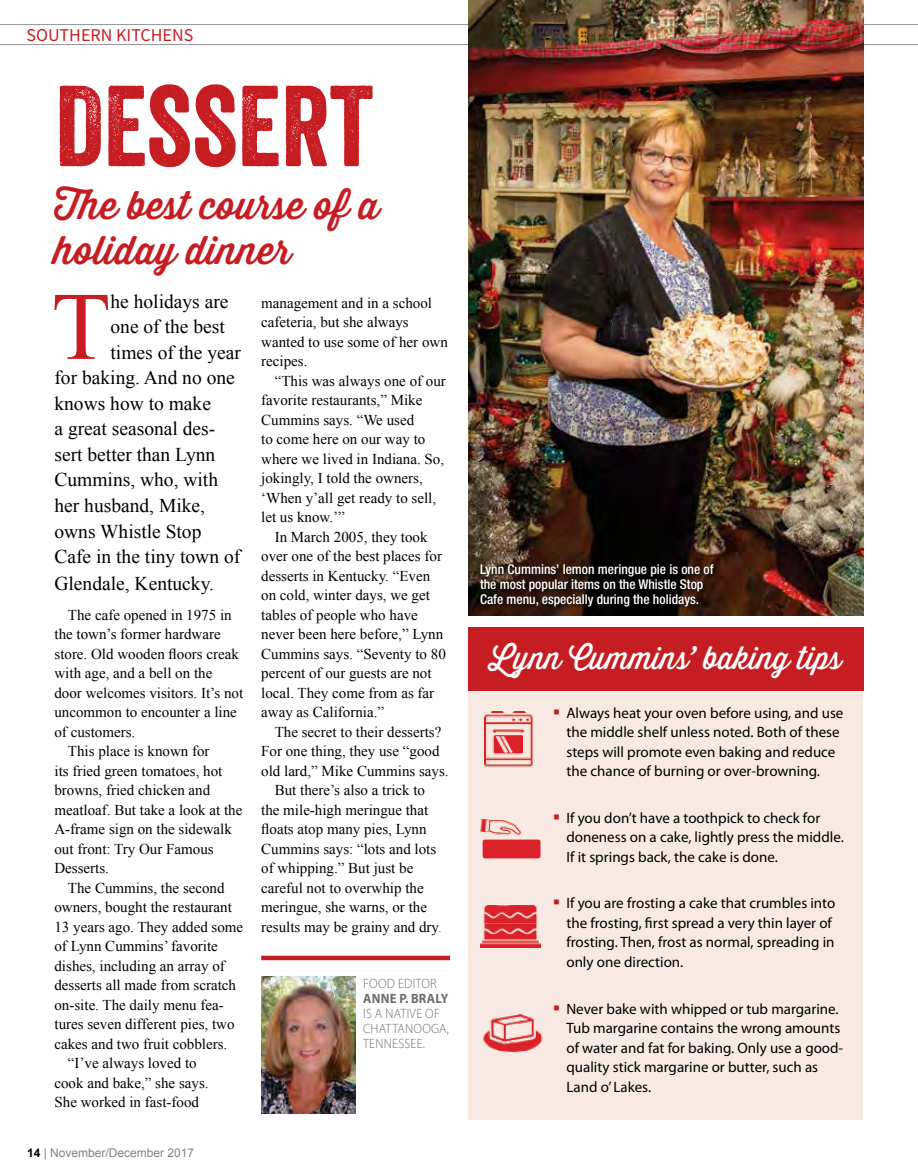
<style>
.page{position:relative;width:918px;height:1175px;background:#fff}
.page>*{position:absolute;margin:0;border:0;box-sizing:border-box;transform-origin:0 0}
.t1{font:111px "Veneer";color:#c61d23}
.t2{font:96.6px "Times New Roman";color:#c61d23}
.t3{font:500 39px/45px "Thirsty Soft";color:#c61d23}
.t4{font:31.5px "Thirsty Soft";color:#fff}
.t5{font:19.5px "Times New Roman";color:#000}
.t6{font:18px "Source Sans Pro";color:#c61d23}
.t7{font:15px/19.5px "Times New Roman";color:#000}
.t8{font:15px/19.5px "Myriad Pro";color:#000}
.t9{font:500 condensed 13.5px/15px "Helvetica Neue";color:#fff}
.t10{font:300 13.5px/15px "Myriad Pro";letter-spacing:.02em;color:#6d6e71;scale:.94 1}
.t11{font:700 13.5px "Myriad Pro";letter-spacing:.02em;color:#6d6e71;scale:.94 1}
.t12{font:12px "Arial";color:#808285}
.s1{font-weight:700;color:#000}
.s2{color:#f04e23}
</style>
<div class="page">
<div style="left:469px;top:690px;width:394px;height:429px;background:#f8eae3"></div>
<div style="left:468px;top:627px;width:396px;height:64px;background:#c61d23"></div>
<hr style="left:0;top:44px;width:918px;height:1px;background:#939598">
<hr style="left:0;top:24px;width:918px;height:1px;background:#939598">
<img style="left:261px;top:976px;width:95px;height:137px">
<img style="left:468px;top:0;width:396px;height:615px">
<div style="left:261px;top:955px;width:189px;height:5px;background:#c61d23"></div>
<div style="left:479px;top:563px;width:240px;height:48px;background:#000;opacity:.75"></div>
<img style="left:485px;top:711px;width:48px;height:57px">
<img style="left:483px;top:839px;width:58px;height:19px">
<img style="left:480px;top:905px;width:61px;height:42px">
<img style="left:483px;top:1014px;width:60px;height:39px">
<img style="left:480px;top:820px;width:50px;height:32px">
<p class="t6" style="left:26px;top:23px;width:168px">SOUTHERN KITCHENS</p>
<h1 class="t1" style="left:55px;top:58px;width:320px">DESSERT</h1>
<h3 class="t3" style="left:54px;top:182px;width:327px">The best course of a holiday dinner</h3>
<h2 class="t2" style="left:52px;top:261px;width:60px">T</h2>
<h3 class="t5" style="left:111px;top:288px;width:120px">he holidays are</h3>
<h3 class="t5" style="left:111px;top:314px;width:116px">one of the best</h3>
<h3 class="t5" style="left:111px;top:339px;width:132px">times of the year</h3>
<h3 class="t5" style="left:54px;top:365px;width:182px">for baking. And no one</h3>
<h3 class="t5" style="left:54px;top:390px;width:158px">knows how to make</h3>
<h3 class="t5" style="left:54px;top:416px;width:162px">a great seasonal des-</h3>
<h3 class="t5" style="left:54px;top:441px;width:162px">sert better than Lynn</h3>
<h3 class="t5" style="left:54px;top:467px;width:165px">Cummins, who, with</h3>
<h3 class="t5" style="left:54px;top:492px;width:152px">her husband, Mike,</h3>
<h3 class="t5" style="left:54px;top:518px;width:148px">owns Whistle Stop</h3>
<h3 class="t5" style="left:54px;top:543px;width:187px">Cafe in the tiny town of</h3>
<h3 class="t5" style="left:54px;top:570px;width:161px">Glendale, Kentucky.</h3>
<p class="t7" style="left:68px;top:605px;width:165px">The cafe opened in 1975 in</p>
<p class="t7" style="left:54px;top:624px;width:168px">the town’s former hardware</p>
<p class="t7" style="left:54px;top:644px;width:186px">store. Old wooden floors creak</p>
<p class="t7" style="left:54px;top:663px;width:159px">with age, and a bell on the</p>
<p class="t7" style="left:54px;top:683px;width:190px">door welcomes visitors. It’s not</p>
<p class="t7" style="left:54px;top:702px;width:184px">uncommon to encounter a line</p>
<p class="t7" style="left:54px;top:722px;width:82px">of customers.</p>
<p class="t7" style="left:68px;top:741px;width:143px">This place is known for</p>
<p class="t7" style="left:54px;top:761px;width:169px">its fried green tomatoes, hot</p>
<p class="t7" style="left:54px;top:780px;width:157px">browns, fried chicken and</p>
<p class="t7" style="left:54px;top:800px;width:189px">meatloaf. But take a look at the</p>
<p class="t7" style="left:54px;top:819px;width:179px">A-frame sign on the sidewalk</p>
<p class="t7" style="left:54px;top:839px;width:161px">out front: Try Our Famous</p>
<p class="t7" style="left:54px;top:858px;width:56px">Desserts.</p>
<p class="t7" style="left:68px;top:878px;width:158px">The Cummins, the second</p>
<p class="t7" style="left:54px;top:897px;width:179px">owners, bought the restaurant</p>
<p class="t7" style="left:54px;top:917px;width:190px">13 years ago. They added some</p>
<p class="t7" style="left:54px;top:936px;width:165px">of Lynn Cummins’ favorite</p>
<p class="t7" style="left:54px;top:955px;width:172px">dishes, including an array of</p>
<p class="t7" style="left:54px;top:975px;width:183px">desserts all made from scratch</p>
<p class="t7" style="left:54px;top:994px;width:171px">on-site. The daily menu fea-</p>
<p class="t7" style="left:54px;top:1014px;width:182px">tures seven different pies, two</p>
<p class="t7" style="left:54px;top:1033px;width:174px">cakes and two fruit cobblers.</p>
<p class="t7" style="left:68px;top:1053px;width:130px">“I’ve always loved to</p>
<p class="t7" style="left:54px;top:1072px;width:156px">cook and bake,” she says.</p>
<p class="t7" style="left:54px;top:1092px;width:146px">She worked in fast-food</p>
<p class="t12" style="left:27px;top:1144px;width:169px"><span class="s1">14</span> | November/December 2017</p>
<p class="t7" style="left:261px;top:292px;width:188px">management and in a school cafeteria, but she always wanted to use some of her own recipes.</p>
<p class="t7" style="left:261px;top:370px;width:186px;text-indent:14px">“This was always one of our favorite restaurants,” Mike<br>Cummins says. “We used<br>to come here on our way to where we lived in Indiana. So, jokingly, I told the owners, ‘When y’all get ready to sell, let us know.’”</p>
<p class="t7" style="left:261px;top:526px;width:186px;text-indent:14px">In March 2005, they took over one of the best places for desserts in Kentucky. “Even on cold, winter days, we get tables of people who have never been here before,” Lynn<br>Cummins says. “Seventy to 80 percent of our guests are not local. They come from as far away as California.”</p>
<p class="t7" style="left:275px;top:721px;width:168px">The secret to their desserts?</p>
<p class="t7" style="left:261px;top:741px;width:180px">For one thing, they use “good</p>
<p class="t7" style="left:261px;top:760px;width:189px">old lard,” Mike Cummins says.</p>
<p class="t7" style="left:275px;top:780px;width:152px">But there’s also a trick to</p>
<p class="t7" style="left:261px;top:799px;width:169px">the mile-high meringue that</p>
<p class="t7" style="left:261px;top:819px;width:167px">floats atop many pies, Lynn</p>
<p class="t7" style="left:261px;top:838px;width:177px">Cummins says: “lots and lots</p>
<p class="t7" style="left:261px;top:858px;width:154px">of whipping.” But just be</p>
<p class="t7" style="left:261px;top:877px;width:164px">careful not to overwhip the</p>
<p class="t7" style="left:261px;top:897px;width:167px">meringue, she warns, or the</p>
<p class="t7" style="left:261px;top:916px;width:182px">results may be grainy and dry<span class="s2">.</span></p>
<p class="t10" style="left:363px;top:975px;width:80px">FOOD EDITOR</p>
<p class="t11" style="left:363px;top:989px;width:92px">ANNE P. BRALY</p>
<p class="t10" style="left:363px;top:1005px;width:93px">IS A NATIVE OF<br>CHATTANOOGA,<br>TENNESSEE.</p>
<p class="t9" style="left:480px;top:562px;width:235px">Lynn Cummins’ lemon meringue pie is one of the most popular items on the Whistle Stop<br>Cafe menu, especially during the holidays.</p>
<h3 class="t4" style="left:490px;top:635px;width:353px">Lynn Cummins’ baking tips</h3>
<p class="t8" style="left:566px;top:703px;width:279px">Always heat your oven before using, and use the middle shelf unless noted. Both of these steps will promote even baking and reduce the chance of burning or over-browning.</p>
<p class="t8" style="left:566px;top:808px;width:279px">If you don’t have a toothpick to check for doneness on a cake, lightly press the middle.<br>If it springs back, the cake is done.</p>
<p class="t8" style="left:566px;top:893px;width:270px">If you are frosting a cake that crumbles into the frosting, first spread a very thin layer of frosting. Then, frost as normal, spreading in only one direction.</p>
<p class="t8" style="left:566px;top:998px;width:278px">Never bake with whipped or tub margarine.<br>Tub margarine contains the wrong amounts of water and fat for baking. Only use a good&shy;quality stick margarine or butter, such as Land o’ Lakes.</p>
</div>
